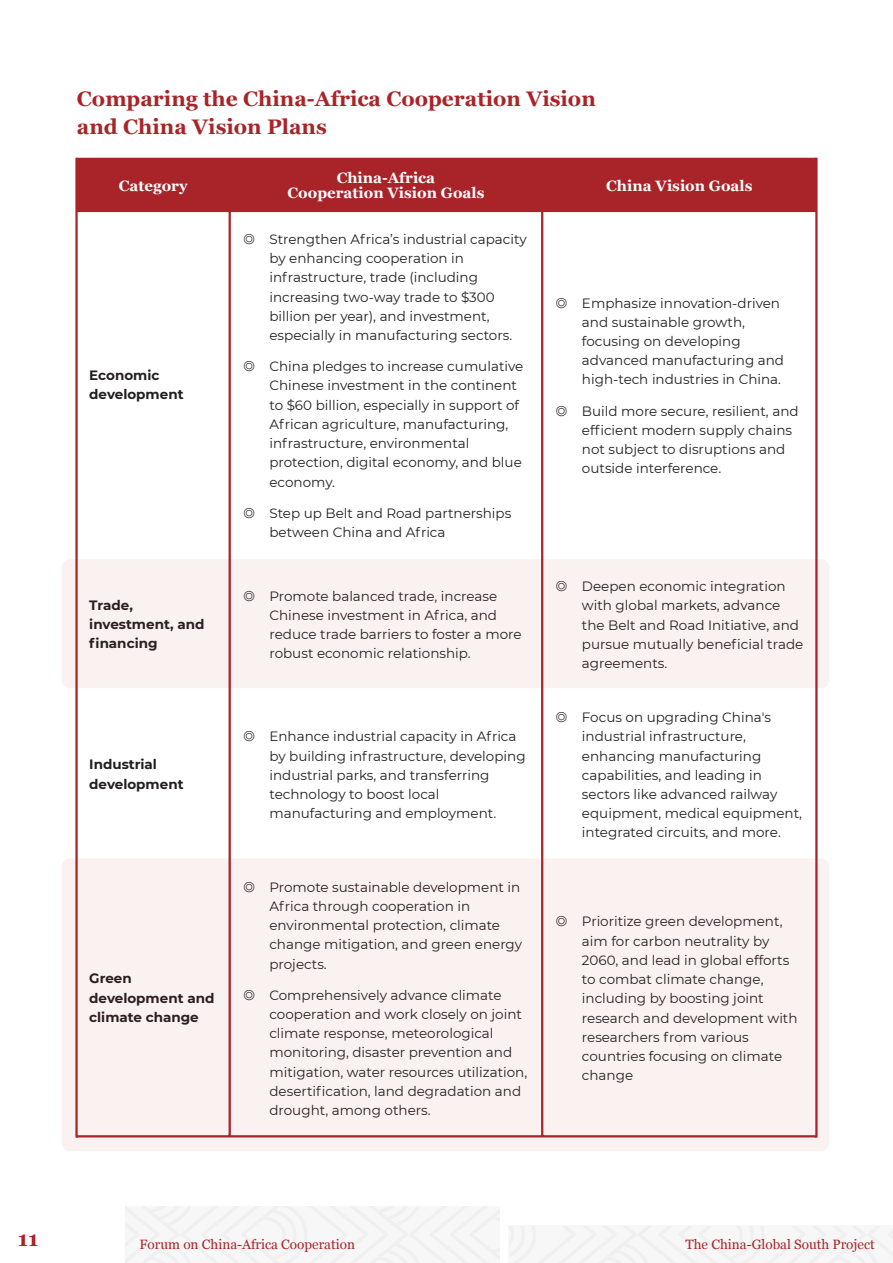
<style>
.page{position:relative;width:893px;height:1263px;background:#fff}
.page>*{position:absolute;margin:0;border:0;box-sizing:border-box;transform-origin:0 0}
.t1{font:700 21px/27.8px "Georgia";color:#a92429}
.t2{font:700 15px/15px "Georgia";color:#fff;text-align:center}
.t3{font:13.5px/19.2px "Montserrat";color:#231f20}
.t4{font:700 13.5px/19.2px "Montserrat";color:#231f20}
.t5{font:13.5px "Georgia";color:#a92429}
.s1{font-family:"Ping Fang SC"}
</style>
<div class="page">
<div style="left:77px;top:159px;width:739px;height:52px;background:#a82429"></div>
<hr style="left:75px;top:158px;width:3px;height:979px;background:#a82429">
<hr style="left:815px;top:158px;width:3px;height:979px;background:#a82429">
<hr style="left:229px;top:159px;width:2px;height:977px;background:#a82429">
<hr style="left:541px;top:159px;width:2px;height:977px;background:#a82429">
<hr style="left:77px;top:158px;width:739px;height:2px;background:#a82429">
<hr style="left:77px;top:210px;width:739px;height:2px;background:#a82429">
<div style="left:62px;top:559px;width:767px;height:129px;background:#faf1f1;border-radius:9px"></div>
<div style="left:62px;top:858px;width:767px;height:293px;background:#faf1f1;border-radius:9px"></div>
<h1 class="t1" style="left:77px;top:87px;width:520px">Comparing the China-Africa Cooperation Vision and China Vision Plans</h1>
<p class="t2" style="left:119px;top:179px;width:70px">Category</p>
<p class="t2" style="left:288px;top:172px;width:198px">China-Africa<br>Cooperation Vision Goals</p>
<p class="t2" style="left:606px;top:179px;width:148px">China Vision Goals</p>
<p class="t4" style="left:89px;top:366px;width:96px">Economic development</p>
<p class="t3" style="left:269px;top:229px;width:259px;text-indent:-27px"><span class="s1">◎</span> Strengthen Africa’s industrial capacity by enhancing cooperation in infrastructure, trade (including increasing two-way trade to $300 billion per year), and investment, especially in manufacturing sectors.</p>
<p class="t3" style="left:269px;top:357px;width:255px;text-indent:-27px"><span class="s1">◎</span> China pledges to increase cumulative Chinese investment in the continent to $60 billion, especially in support of African agriculture, manufacturing, infrastructure, environmental protection, digital economy, and blue economy.</p>
<p class="t3" style="left:269px;top:503px;width:243px;text-indent:-27px"><span class="s1">◎</span> Step up Belt and Road partnerships between China and Africa</p>
<p class="t3" style="left:582px;top:293px;width:204px;text-indent:-27px"><span class="s1">◎</span> Emphasize innovation-driven and sustainable growth, focusing on developing advanced manufacturing and high-tech industries in China.</p>
<p class="t3" style="left:582px;top:401px;width:218px;text-indent:-27px"><span class="s1">◎</span> Build more secure, resilient, and efficient modern supply chains not subject to disruptions and outside interference.</p>
<p class="t4" style="left:89px;top:595px;width:117px">Trade, investment, and financing</p>
<p class="t3" style="left:269px;top:586px;width:254px;text-indent:-27px"><span class="s1">◎</span> Promote balanced trade, increase Chinese investment in Africa, and reduce trade barriers to foster a more robust economic relationship.</p>
<p class="t3" style="left:582px;top:577px;width:223px;text-indent:-27px"><span class="s1">◎</span> Deepen economic integration with global markets, advance the Belt and Road Initiative, and pursue mutually beneficial trade agreements.</p>
<p class="t4" style="left:89px;top:755px;width:96px">Industrial development</p>
<p class="t4" style="left:89px;top:969px;width:127px">Green development and climate change</p>
<p class="t3" style="left:269px;top:727px;width:258px;text-indent:-27px"><span class="s1">◎</span> Enhance industrial capacity in Africa by building infrastructure, developing industrial parks, and transferring technology to boost local manufacturing and employment.</p>
<p class="t3" style="left:269px;top:877px;width:254px;text-indent:-27px"><span class="s1">◎</span> Promote sustainable development in<br>Africa through cooperation in environmental protection, climate change mitigation, and green energy projects.</p>
<p class="t3" style="left:269px;top:985px;width:259px;text-indent:-27px"><span class="s1">◎</span> Comprehensively advance climate cooperation and work closely on joint climate response, meteorological monitoring, disaster prevention and mitigation, water resources utilization, desertification, land degradation and drought, among others.</p>
<p class="t3" style="left:582px;top:708px;width:222px;text-indent:-27px"><span class="s1">◎</span> Focus on upgrading China's industrial infrastructure, enhancing manufacturing capabilities, and leading in sectors like advanced railway equipment, medical equipment, integrated circuits, and more.</p>
<p class="t3" style="left:582px;top:912px;width:217px;text-indent:-27px"><span class="s1">◎</span> Prioritize green development, aim for carbon neutrality by<br>2060, and lead in global efforts to combat climate change, including by boosting joint research and development with researchers from various countries focusing on climate change</p>
<h1 class="t1" style="left:18px;top:1227px;width:22px">11</h1>
<p class="t5" style="left:140px;top:1239px;width:217px">Forum on China-Africa Cooperation</p>
<p class="t5" style="left:685px;top:1239px;width:191px">The China-Global South Project</p>
</div>
